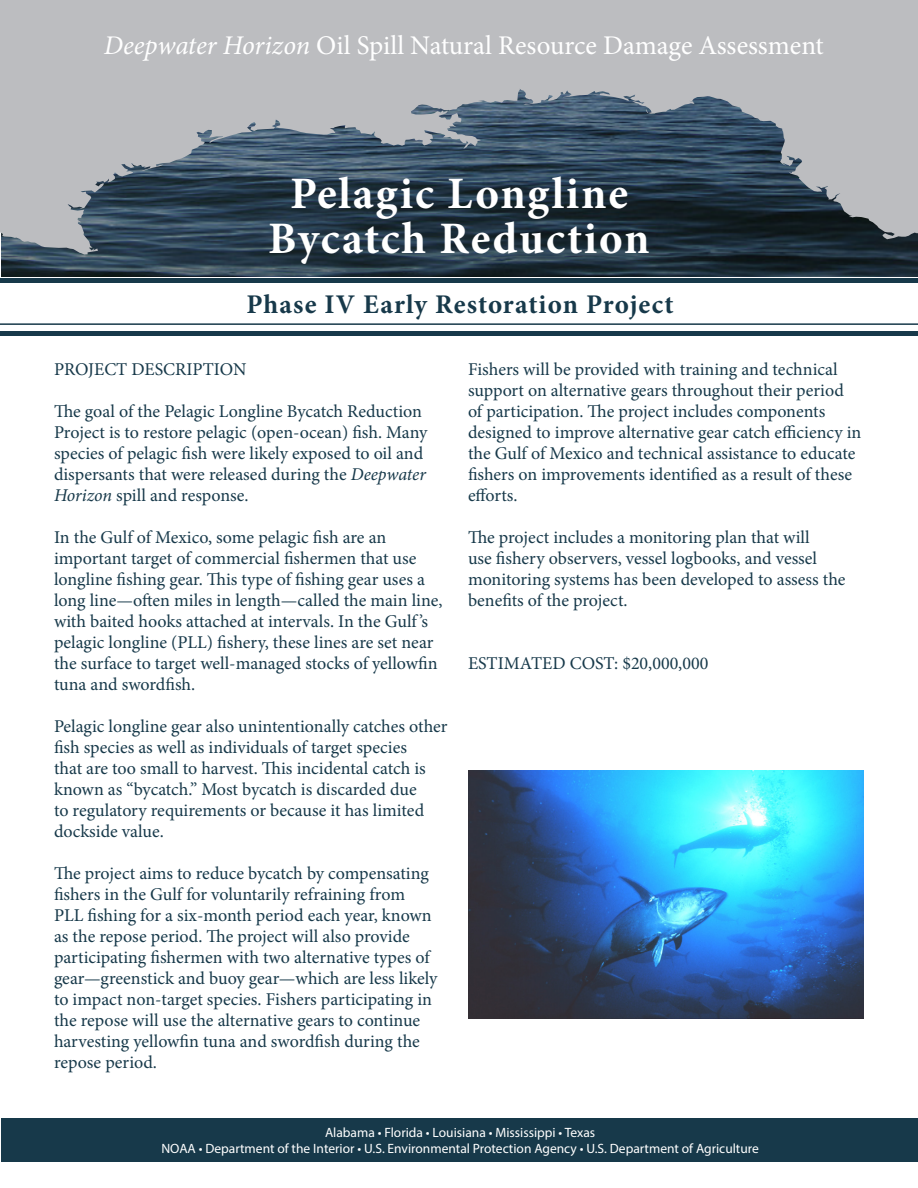
<style>
.page{position:relative;width:918px;height:1188px;background:#fff}
.page>*{position:absolute;margin:0;border:0;box-sizing:border-box;transform-origin:0 0}
.t1{font:700 45px "Minion Pro";letter-spacing:.04em;color:#fff}
.t2{font:27px "Minion Pro";color:#fff}
.t3{font:700 27px "Minion Pro";letter-spacing:.04em;color:#17394a}
.t4{font:18px/21px "Minion Pro";color:#17394a}
.t5{font:13.5px "Myriad Pro";color:#fff}
.s1{font-style:italic}
</style>
<div class="page">
<hr style="left:0;top:279px;width:918px;height:4px;background:#17394a">
<hr style="left:0;top:332px;width:918px;height:4px;background:#17394a">
<hr style="left:0;top:323px;width:918px;height:2px;background:#17394a">
<div style="left:1px;top:1119px;width:917px;height:43px;background:#17394a"></div>
<img style="left:1px;top:255px;width:917px;height:22px">
<img style="left:469px;top:770px;width:394px;height:248px">
<svg style="left:0;top:0;width:918px;height:255px;background:#808991"></svg>
<p class="t2" style="left:104px;top:27px;width:721px"><span class="s1">Deepwater Horizon</span> Oil Spill Natural Resource Damage Assessment</p>
<p class="t1" style="left:290px;top:162px;width:339px">Pelagic Longline</p>
<p class="t1" style="left:268px;top:207px;width:383px">Bycatch Reduction</p>
<p class="t3" style="left:246px;top:286px;width:429px">Phase IV Early Restoration Project</p>
<p class="t4" style="left:54px;top:359px;width:194px">PROJECT DESCRIPTION</p>
<p class="t4" style="left:54px;top:401px;width:375px">The goal of the Pelagic Longline Bycatch Reduction Project is to restore pelagic (open-ocean) fish. Many species of pelagic fish were likely exposed to oil and dispersants that were released during the <span class="s1">Deepwater Horizon</span> spill and response.</p>
<p class="t4" style="left:54px;top:527px;width:390px">In the Gulf of Mexico, some pelagic fish are an important target of commercial fishermen that use longline fishing gear. This type of fishing gear uses a long line—often miles in length—called the main line, with baited hooks attached at intervals. In the Gulf ’s pelagic longline (PLL) fishery, these lines are set near the surface to target well-managed stocks of yellowfin tuna and swordfish.</p>
<p class="t4" style="left:54px;top:716px;width:395px">Pelagic longline gear also unintentionally catches other fish species as well as individuals of target species<br>that are too small to harvest. This incidental catch is known as “bycatch.” Most bycatch is discarded due<br>to regulatory requirements or because it has limited dockside value.</p>
<p class="t4" style="left:54px;top:863px;width:385px">The project aims to reduce bycatch by compensating fishers in the Gulf for voluntarily refraining from PLL fishing for a six-month period each year, known as the repose period. The project will also provide participating fishermen with two alternative types of gear—greenstick and buoy gear—which are less likely to impact non-target species. Fishers participating in the repose will use the alternative gears to continue harvesting yellowfin tuna and swordfish during the repose period.</p>
<p class="t4" style="left:468px;top:359px;width:395px">Fishers will be provided with training and technical support on alternative gears throughout their period of participation. The project includes components designed to improve alternative gear catch efficiency in the Gulf of Mexico and technical assistance to educate fishers on improvements identified as a result of these efforts.</p>
<p class="t4" style="left:468px;top:527px;width:379px">The project includes a monitoring plan that will<br>use fishery observers, vessel logbooks, and vessel monitoring systems has been developed to assess the benefits of the project.</p>
<p class="t4" style="left:468px;top:653px;width:242px">ESTIMATED COST: $20,000,000</p>
<p class="t5" style="left:325px;top:1124px;width:272px">Alabama • Florida • Louisiana • Mississippi • Texas</p>
<p class="t5" style="left:161px;top:1140px;width:599px">NOAA • Department of the Interior • U.S. Environmental Protection Agency • U.S. Department of Agriculture</p>
</div>
